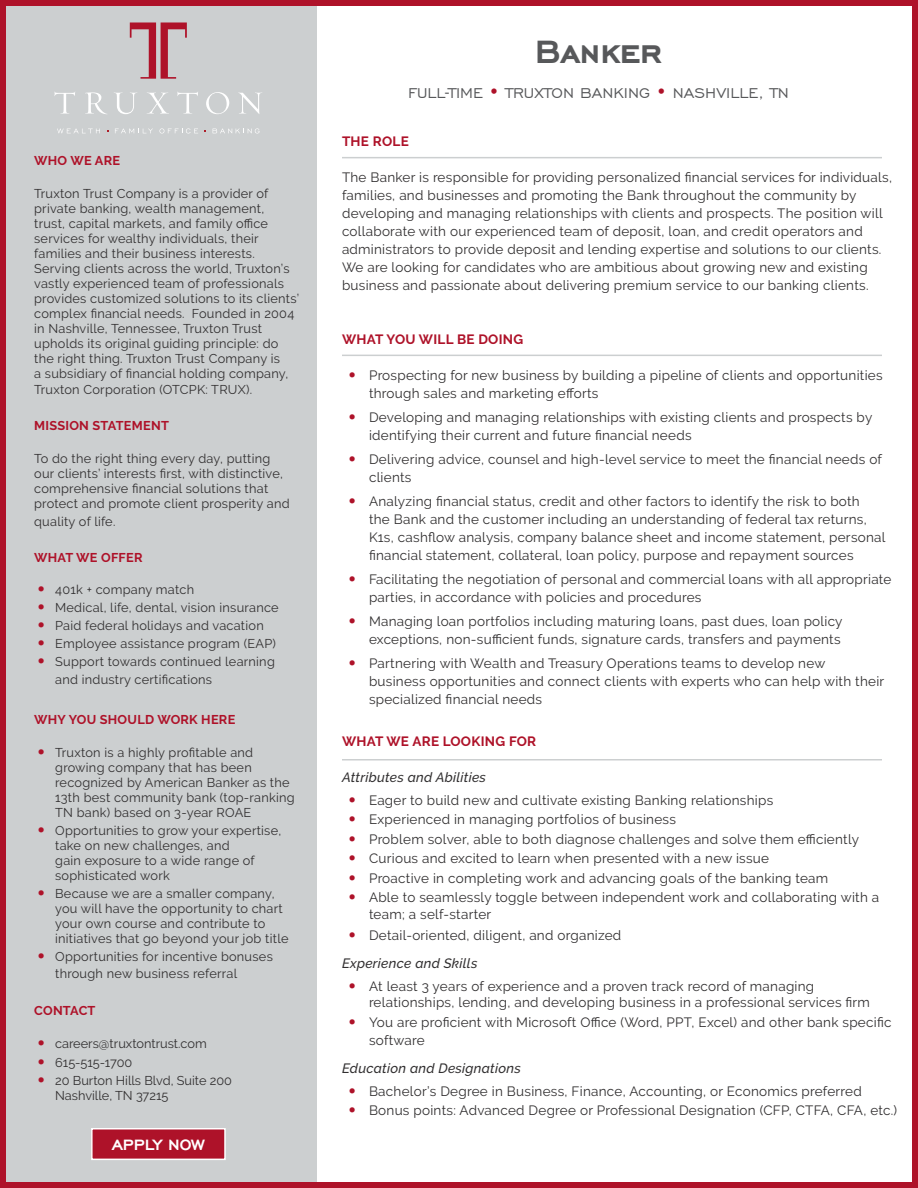
<style>
.page{position:relative;width:918px;height:1188px;background:#fff}
.page>*{position:absolute;margin:0;border:0;box-sizing:border-box;transform-origin:0 0}
.t1{font:700 42px "Engravers Gothic";color:#57585a}
.t2{font:700 19.5px "Engravers Gothic";color:#fff}
.t3{font:18px "Engravers Gothic BT";color:#57585a}
.t4{font:13.5px/18px "Raleway";letter-spacing:.02em;color:#312f30}
.t5{font:italic 500 13.5px "Raleway";letter-spacing:.02em;color:#312f30}
.t6{font:700 13.5px "Raleway";letter-spacing:.02em;color:#ae1229}
.t7{font:12.75px/15px "Raleway";letter-spacing:.02em;color:#312f30}
.t8{font:12.75px/15.3px "Raleway";color:#312f30}
.t9{font:700 12.75px "Raleway";letter-spacing:.02em;color:#ae1229}
.s1{font-family:"Calibri";font-size:16.5px;color:#ae1229}
.s2{color:#ae1229}
</style>
<div class="page">
<div style="left:0;top:0;width:317px;height:1188px;background:#cccfd0"></div>
<hr style="left:342px;top:759px;width:540px;height:1px;background:#cccfd0">
<hr style="left:342px;top:355px;width:540px;height:1px;background:#cccfd0">
<hr style="left:342px;top:157px;width:540px;height:1px;background:#cccfd0">
<div style="left:0;top:0;width:918px;height:1188px;border:6px solid #ae1229"></div>
<div style="left:92px;top:1129px;width:133px;height:30px;background:#ae1229"></div>
<div style="left:91px;top:1128px;width:135px;height:32px;border:2px solid #fff"></div>
<svg style="left:54px;top:92px;width:21px;height:22px"></svg>
<svg style="left:85px;top:92px;width:22px;height:22px"></svg>
<svg style="left:114px;top:92px;width:23px;height:22px"></svg>
<svg style="left:147px;top:92px;width:22px;height:22px"></svg>
<svg style="left:177px;top:92px;width:21px;height:22px"></svg>
<svg style="left:206px;top:92px;width:23px;height:22px"></svg>
<svg style="left:238px;top:92px;width:24px;height:22px"></svg>
<svg style="left:130px;top:22px;width:57px;height:57px"></svg>
<svg style="left:57px;top:129px;width:43px;height:4px"></svg>
<svg style="left:115px;top:129px;width:37px;height:4px"></svg>
<svg style="left:159px;top:128px;width:39px;height:5px"></svg>
<svg style="left:213px;top:128px;width:46px;height:5px"></svg>
<p class="t9" style="left:34px;top:153px;width:87px">WHO WE ARE</p>
<p class="t7" style="left:34px;top:186px;width:266px">Truxton Trust Company is a provider of private banking, wealth management,<br>trust, capital markets, and family office services for wealthy individuals, their families and their business interests.<br>Serving clients across the world, Truxton’s vastly experienced team of professionals provides customized solutions to its clients’ complex financial needs. Founded in 2004 in Nashville, Tennessee, Truxton Trust upholds its original guiding principle: do the right thing. Truxton Trust Company is<br>a subsidiary of financial holding company,</p>
<p class="t7" style="left:34px;top:382px;width:219px">Truxton Corporation (OTCPK: TRUX).</p>
<p class="t9" style="left:34px;top:418px;width:136px">MISSION STATEMENT</p>
<p class="t7" style="left:34px;top:451px;width:257px">To do the right thing every day, putting our clients’ interests first, with distinctive, comprehensive financial solutions that protect and promote client prosperity and</p>
<p class="t7" style="left:34px;top:514px;width:83px">quality of life.</p>
<p class="t9" style="left:34px;top:550px;width:110px">WHAT WE OFFER</p>
<p class="t7" style="left:37px;top:582px;width:158px"><span class="s1">•</span> 401k + company match</p>
<p class="t7" style="left:37px;top:600px;width:243px"><span class="s1">•</span> Medical, life, dental, vision insurance</p>
<p class="t7" style="left:37px;top:618px;width:228px"><span class="s1">•</span> Paid federal holidays and vacation</p>
<p class="t7" style="left:37px;top:636px;width:240px"><span class="s1">•</span> Employee assistance program (EAP)</p>
<p class="t7" style="left:55px;top:652px;width:221px;line-height:18px;text-indent:-18px"><span class="s1">•</span> Support towards continued learning and industry certifications</p>
<p class="t9" style="left:34px;top:712px;width:203px">WHY YOU SHOULD WORK HERE</p>
<p class="t7" style="left:55px;top:745px;width:241px;text-indent:-18px"><span class="s1">•</span> Truxton is a highly profitable and growing company that has been recognized by American Banker as the 13th best community bank (top-ranking TN bank) based on 3-year ROAE</p>
<p class="t7" style="left:55px;top:823px;width:228px;text-indent:-18px"><span class="s1">•</span> Opportunities to grow your expertise, take on new challenges, and<br>gain exposure to a wide range of sophisticated work</p>
<p class="t7" style="left:55px;top:886px;width:235px;text-indent:-18px"><span class="s1">•</span> Because we are a smaller company, you will have the opportunity to chart your own course and contribute to initiatives that go beyond your job title</p>
<p class="t7" style="left:55px;top:948px;width:219px;line-height:16.5px;text-indent:-18px"><span class="s1">•</span> Opportunities for incentive bonuses through new business referral</p>
<p class="t9" style="left:34px;top:1003px;width:63px">CONTACT</p>
<p class="t8" style="left:37px;top:1036px;width:171px"><span class="s1">•</span> careers@truxtontrust.com</p>
<p class="t8" style="left:37px;top:1055px;width:97px"><span class="s1">•</span> 615-515-1700</p>
<p class="t8" style="left:55px;top:1073px;width:178px;text-indent:-18px"><span class="s1">•</span> 20 Burton Hills Blvd, Suite 200<br>Nashville, TN 37215</p>
<p class="t2" style="left:112px;top:1134px;width:94px">APPLY NOW</p>
<p class="t1" style="left:535px;top:29px;width:129px">Banker</p>
<p class="t3" style="left:408px;top:83px;width:382px">FULL-TIME <span class="s2">•</span> TRUXTON BANKING <span class="s2">•</span> NASHVILLE, TN</p>
<p class="t6" style="left:342px;top:134px;width:68px">THE ROLE</p>
<p class="t4" style="left:342px;top:168px;width:552px">The Banker is responsible for providing personalized financial services for individuals, families, and businesses and promoting the Bank throughout the community by developing and managing relationships with clients and prospects. The position will collaborate with our experienced team of deposit, loan, and credit operators and administrators to provide deposit and lending expertise and solutions to our clients.<br>We are looking for candidates who are ambitious about growing new and existing business and passionate about delivering premium service to our banking clients.</p>
<p class="t6" style="left:342px;top:332px;width:183px">WHAT YOU WILL BE DOING</p>
<p class="t4" style="left:369px;top:366px;width:515px;text-indent:-21px"><span class="s1">•</span> Prospecting for new business by building a pipeline of clients and opportunities through sales and marketing efforts</p>
<p class="t4" style="left:369px;top:408px;width:505px;text-indent:-21px"><span class="s1">•</span> Developing and managing relationships with existing clients and prospects by identifying their current and future financial needs</p>
<p class="t4" style="left:369px;top:450px;width:514px;text-indent:-21px"><span class="s1">•</span> Delivering advice, counsel and high-level service to meet the financial needs of clients</p>
<p class="t4" style="left:369px;top:492px;width:518px;text-indent:-21px"><span class="s1">•</span> Analyzing financial status, credit and other factors to identify the risk to both<br>the Bank and the customer including an understanding of federal tax returns, K1s, cashflow analysis, company balance sheet and income statement, personal financial statement, collateral, loan policy, purpose and repayment sources</p>
<p class="t4" style="left:369px;top:570px;width:524px;text-indent:-21px"><span class="s1">•</span> Facilitating the negotiation of personal and commercial loans with all appropriate parties, in accordance with policies and procedures</p>
<p class="t4" style="left:348px;top:612px;width:496px;text-align:right"><span class="s1">•</span> Managing loan portfolios including maturing loans, past dues, loan policy exceptions, non-sufficient funds, signature cards, transfers and payments</p>
<p class="t4" style="left:369px;top:654px;width:517px;text-indent:-21px"><span class="s1">•</span> Partnering with Wealth and Treasury Operations teams to develop new business opportunities and connect clients with experts who can help with their specialized financial needs</p>
<p class="t6" style="left:342px;top:734px;width:196px">WHAT WE ARE LOOKING FOR</p>
<p class="t5" style="left:342px;top:770px;width:145px">Attributes and Abilities</p>
<p class="t4" style="left:348px;top:791px;width:427px"><span class="s1">•</span> Eager to build new and cultivate existing Banking relationships</p>
<p class="t4" style="left:348px;top:810px;width:329px"><span class="s1">•</span> Experienced in managing portfolios of business</p>
<p class="t4" style="left:348px;top:830px;width:513px"><span class="s1">•</span> Problem solver, able to both diagnose challenges and solve them efficiently</p>
<p class="t4" style="left:348px;top:849px;width:423px"><span class="s1">•</span> Curious and excited to learn when presented with a new issue</p>
<p class="t4" style="left:348px;top:869px;width:482px"><span class="s1">•</span> Proactive in completing work and advancing goals of the banking team</p>
<p class="t4" style="left:369px;top:889px;width:512px;line-height:16.5px;text-indent:-21px"><span class="s1">•</span> Able to seamlessly toggle between independent work and collaborating with a team; a self-starter</p>
<p class="t4" style="left:348px;top:926px;width:275px"><span class="s1">•</span> Detail-oriented, diligent, and organized</p>
<p class="t5" style="left:342px;top:956px;width:137px">Experience and Skills</p>
<p class="t4" style="left:369px;top:978px;width:503px;line-height:16.5px;text-indent:-21px"><span class="s1">•</span> At least 3 years of experience and a proven track record of managing relationships, lending, and developing business in a professional services firm</p>
<p class="t4" style="left:369px;top:1013px;width:524px;text-indent:-21px"><span class="s1">•</span> You are proficient with Microsoft Office (Word, PPT, Excel) and other bank specific software</p>
<p class="t5" style="left:342px;top:1061px;width:180px">Education and Designations</p>
<p class="t4" style="left:348px;top:1082px;width:515px"><span class="s1">•</span> Bachelor’s Degree in Business, Finance, Accounting, or Economics preferred</p>
<p class="t4" style="left:348px;top:1101px;width:551px"><span class="s1">•</span> Bonus points: Advanced Degree or Professional Designation (CFP, CTFA, CFA, etc.)</p>
</div>
